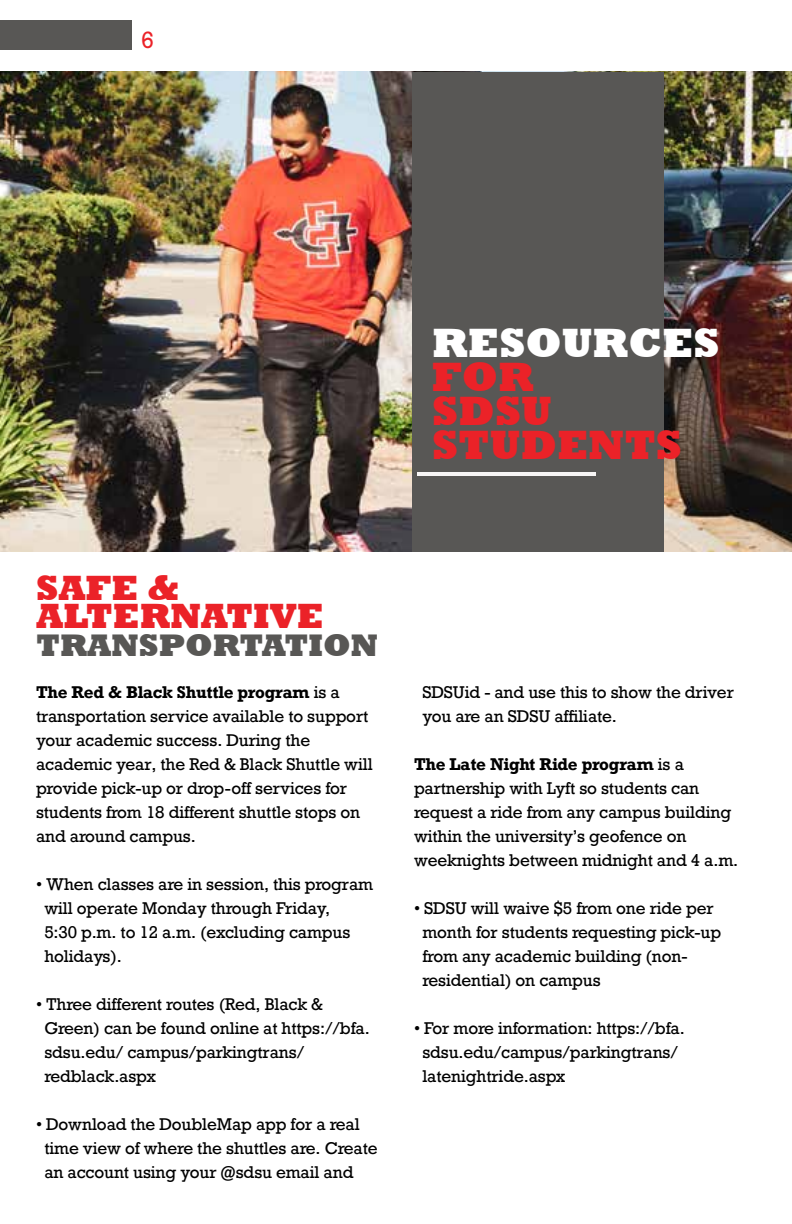
<style>
.page{position:relative;width:792px;height:1224px;background:#fff}
.page>*{position:absolute;margin:0;border:0;box-sizing:border-box;transform-origin:0 0}
.t1{font:800 42px/34px "Rockwell";color:#eb2228}
.t2{font:800 42px "Rockwell";color:#fff}
.t3{font:800 36px/28px "Rockwell";color:#eb2228}
.t4{font:800 32px "Rockwell";color:#585755}
.t5{font:24px "Rockwell Std";color:#eb2228}
.t6{font:16px/24px "Rockwell";letter-spacing:-.01em;color:#000}
.s1{font-weight:700}
</style>
<div class="page">
<div style="left:0;top:20px;width:132px;height:29px;background:#585755"></div>
<img style="left:0;top:72px;width:792px;height:480px">
<div style="left:412px;top:72px;width:252px;height:480px;background:#585755"></div>
<hr style="left:417px;top:472px;width:178px;height:4px;background:#f7f5f5">
<h3 class="t5" style="left:141px;top:26px;width:15px">6</h3>
<h1 class="t2" style="left:432px;top:319px;width:289px">RESOURCES</h1>
<h1 class="t1" style="left:432px;top:361px;width:252px">FOR<br>SDSU<br>STUDENTS</h1>
<h2 class="t3" style="left:36px;top:575px;width:289px">SAFE &amp;<br>ALTERNATIVE</h2>
<h3 class="t4" style="left:36px;top:627px;width:344px">TRANSPORTATION</h3>
<p class="t6" style="left:36px;top:680px;width:338px"><span class="s1">The Red &amp; Black Shuttle program</span> is a transportation service available to support your academic success. During the academic year, the Red &amp; Black Shuttle will provide pick-up or drop-off services for students from 18 different shuttle stops on and around campus.</p>
<p class="t6" style="left:44px;top:872px;width:330px;text-indent:-8px">• When classes are in session, this program will operate Monday through Friday,<br>5:30 p.m. to 12 a.m. (excluding campus holidays).</p>
<p class="t6" style="left:44px;top:992px;width:327px;text-indent:-8px">• Three different routes (Red, Black &amp;<br>Green) can be found online at https://bfa. sdsu.edu/ campus/parkingtrans/ redblack.aspx</p>
<p class="t6" style="left:44px;top:1112px;width:335px;text-indent:-8px">• Download the DoubleMap app for a real time view of where the shuttles are. Create an account using your @sdsu email and</p>
<p class="t6" style="left:422px;top:680px;width:313px">SDSUid - and use this to show the driver you are an SDSU affiliate.</p>
<p class="t6" style="left:414px;top:752px;width:326px"><span class="s1">The Late Night Ride program</span> is a partnership with Lyft so students can request a ride from any campus building within the university’s geofence on weeknights between midnight and 4 a.m.</p>
<p class="t6" style="left:422px;top:896px;width:300px;text-indent:-8px">• SDSU will waive $5 from one ride per month for students requesting pick-up from any academic building (non&shy;residential) on campus</p>
<p class="t6" style="left:422px;top:1016px;width:264px;text-indent:-8px">• For more information: https://bfa. sdsu.edu/campus/parkingtrans/ latenightride.aspx</p>
</div>
